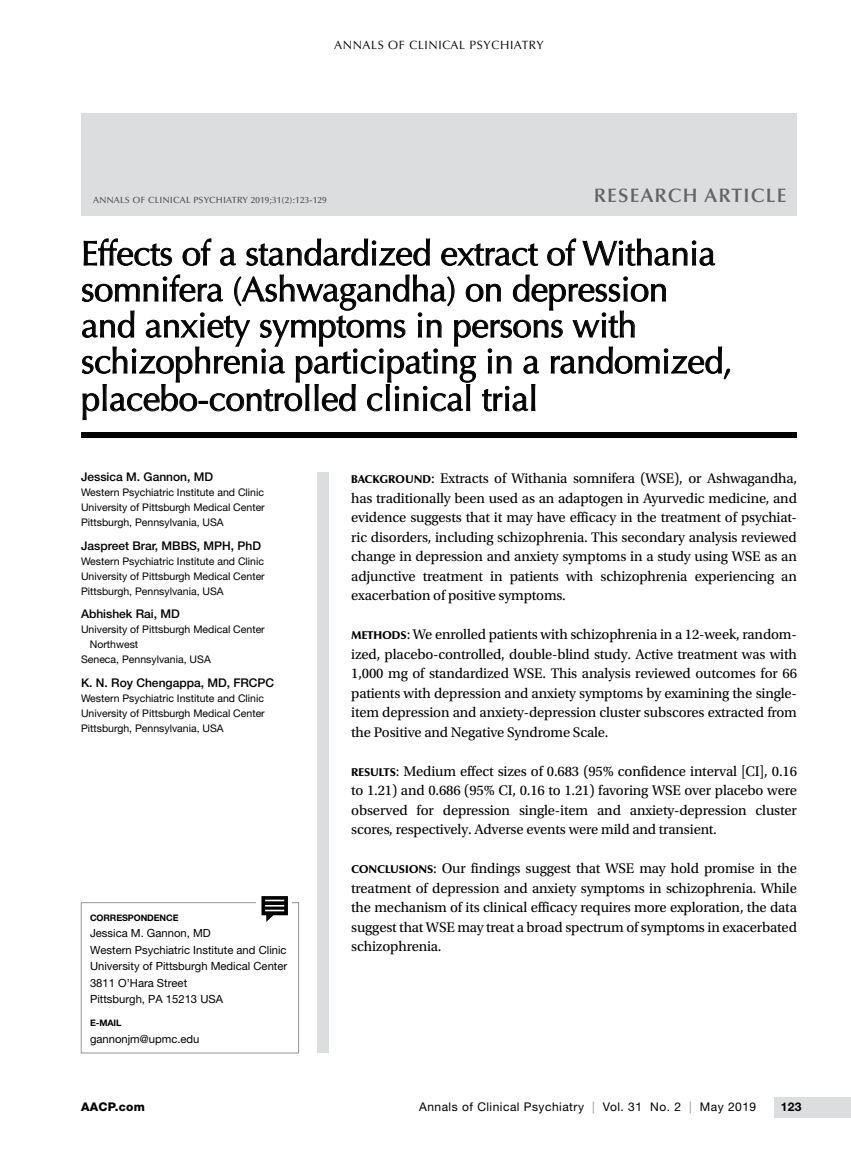
<style>
.page{position:relative;width:851px;height:1161px;background:#fff}
.page>*{position:absolute;margin:0;border:0;box-sizing:border-box;transform-origin:0 0}
.t1{font:34.5px/36.3px "Optima LT Std";letter-spacing:-.01em;color:#000}
.t2{font:600 19.5px "Optima LT Std";letter-spacing:.06em;color:#636466}
.body{font:14.7px/19.5px "Utopia Std";letter-spacing:-.01em;color:#000;text-align:justify}
.bbody_byline{font:500 12px "Helvetica Neue LT Std";color:#000}
.t3{font:12px "Helvetica Neue LT Std";letter-spacing:.04em;color:#000}
.t4{font:12px "Optima LT Std";letter-spacing:.05em;color:#000}
.t5{font:800 12px "Helvetica Neue LT Std";letter-spacing:.02em;color:#000}
.t6{font:700 12px "Helvetica Neue LT Std";color:#000}
.body_corres{font:11.25px/16.5px "Helvetica Neue LT Std";color:#000}
.body_af{font:10.5px/15px "Helvetica Neue LT Std";color:#000}
.t7{font:500 9px "Optima LT Std";letter-spacing:.025em;color:#4d4d4f}
.bbody_corres_hed{font:700 9px "Helvetica Neue LT Std";letter-spacing:-.01em;color:#000}
.s1{font-family:"Optima LT Std";font-weight:900;font-size:11.25px}
.s2{color:#939598}
</style>
<div class="page">
<div style="left:81px;top:113px;width:715px;height:103px;background:#dcddde"></div>
<div style="left:773px;top:1097px;width:77px;height:21px;background:#dcddde"></div>
<div style="left:81px;top:432px;width:715px;height:6px;background:#000"></div>
<svg style="left:84px;top:238px;width:88px;height:28px"></svg>
<svg style="left:183px;top:238px;width:28px;height:28px"></svg>
<svg style="left:220px;top:248px;width:16px;height:18px"></svg>
<svg style="left:246px;top:239px;width:184px;height:27px"></svg>
<svg style="left:441px;top:244px;width:97px;height:22px"></svg>
<svg style="left:547px;top:238px;width:29px;height:28px"></svg>
<svg style="left:582px;top:239px;width:133px;height:27px"></svg>
<svg style="left:82px;top:274px;width:648px;height:146px"></svg>
<div style="left:81px;top:902px;width:218px;height:151px;border:1px solid #939598"></div>
<div style="left:256px;top:901px;width:36px;height:7px;background:#fff"></div>
<svg style="left:261px;top:896px;width:27px;height:26px"></svg>
<div style="left:317px;top:472px;width:11px;height:581px;background:#dcddde"></div>
<p class="t4" style="left:334px;top:38px;width:211px">ANNALS OF CLINICAL PSYCHIATRY</p>
<p class="t7" style="left:93px;top:195px;width:235px">ANNALS OF CLINICAL PSYCHIATRY 2019;31(2):123-129</p>
<h2 class="t2" style="left:594px;top:184px;width:194px">RESEARCH ARTICLE</h2>
<p class="t1" style="left:81px;top:236px;width:653px">Effects of a standardized extract of Withania somnifera (Ashwagandha) on depression<br>and anxiety symptoms in persons with schizophrenia participating in a randomized, placebo-controlled clinical trial</p>
<p class="bbody_byline" style="left:81px;top:470px;width:134px">Jessica M. Gannon, MD</p>
<p class="body_af" style="left:81px;top:485px;width:184px">Western Psychiatric Institute and Clinic</p>
<p class="body_af" style="left:81px;top:500px;width:185px">University of Pittsburgh Medical Center</p>
<p class="body_af" style="left:81px;top:515px;width:144px">Pittsburgh, Pennsylvania, USA</p>
<p class="bbody_byline" style="left:81px;top:538px;width:182px">Jaspreet Brar, MBBS, MPH, PhD</p>
<p class="body_af" style="left:81px;top:553px;width:184px">Western Psychiatric Institute and Clinic</p>
<p class="body_af" style="left:81px;top:568px;width:185px">University of Pittsburgh Medical Center</p>
<p class="body_af" style="left:81px;top:583px;width:144px">Pittsburgh, Pennsylvania, USA</p>
<p class="bbody_byline" style="left:81px;top:607px;width:100px">Abhishek Rai, MD</p>
<p class="body_af" style="left:90px;top:622px;width:176px;text-indent:-9px">University of Pittsburgh Medical Center<br>Northwest</p>
<p class="body_af" style="left:81px;top:652px;width:131px">Seneca, Pennsylvania, USA</p>
<p class="bbody_byline" style="left:81px;top:676px;width:195px">K. N. Roy Chengappa, MD, FRCPC</p>
<p class="body_af" style="left:81px;top:691px;width:184px">Western Psychiatric Institute and Clinic</p>
<p class="body_af" style="left:81px;top:706px;width:185px">University of Pittsburgh Medical Center</p>
<p class="body_af" style="left:81px;top:721px;width:144px">Pittsburgh, Pennsylvania, USA</p>
<p class="bbody_corres_hed" style="left:90px;top:912px;width:90px">CORRESPONDENCE</p>
<p class="body_corres" style="left:90px;top:925px;width:199px">Jessica M. Gannon, MD<br>Western Psychiatric Institute and Clinic<br>University of Pittsburgh Medical Center<br>3811 O’Hara Street<br>Pittsburgh, PA 15213 USA</p>
<p class="bbody_corres_hed" style="left:90px;top:1018px;width:33px">E-MAIL</p>
<p class="body_corres" style="left:90px;top:1030px;width:111px">gannonjm@upmc.edu</p>
<p class="body" style="left:351px;top:469px;width:447px"><span class="s1">BACKGROUND</span>: Extracts of Withania somnifera (WSE), or Ashwagandha, has traditionally been used as an adaptogen in Ayurvedic medicine, and evidence suggests that it may have efficacy in the treatment of psychiat&shy;ric disorders, including schizophrenia. This secondary analysis reviewed change in depression and anxiety symptoms in a study using WSE as an adjunctive treatment in patients with schizophrenia experiencing an exacerbation of positive symptoms.</p>
<p class="body" style="left:351px;top:625px;width:447px"><span class="s1">METHODS</span>: We enrolled patients with schizophrenia in a 12-week, random&shy;ized, placebo-controlled, double-blind study. Active treatment was with 1,000 mg of standardized WSE. This analysis reviewed outcomes for 66 patients with depression and anxiety symptoms by examining the single&shy;item depression and anxiety-depression cluster subscores extracted from the Positive and Negative Syndrome Scale.</p>
<p class="body" style="left:351px;top:761px;width:447px"><span class="s1">RESULTS</span>: Medium effect sizes of 0.683 (95% confidence interval [CI], 0.16 to 1.21) and 0.686 (95% CI, 0.16 to 1.21) favoring WSE over placebo were observed for depression single-item and anxiety-depression cluster scores, respectively. Adverse events were mild and transient.</p>
<p class="body" style="left:351px;top:859px;width:447px"><span class="s1">CONCLUSIONS</span>: Our findings suggest that WSE may hold promise in the treatment of depression and anxiety symptoms in schizophrenia. While the mechanism of its clinical efficacy requires more exploration, the data suggest that WSE may treat a broad spectrum of symptoms in exacerbated schizophrenia.</p>
<p class="t5" style="left:81px;top:1100px;width:65px">AACP.com</p>
<p class="t3" style="left:419px;top:1100px;width:338px">Annals of Clinical Psychiatry <span class="s2">|</span> Vol. 31 No. 2 <span class="s2">|</span> May 2019</p>
<p class="t6" style="left:780px;top:1099px;width:22px">123</p>
</div>
